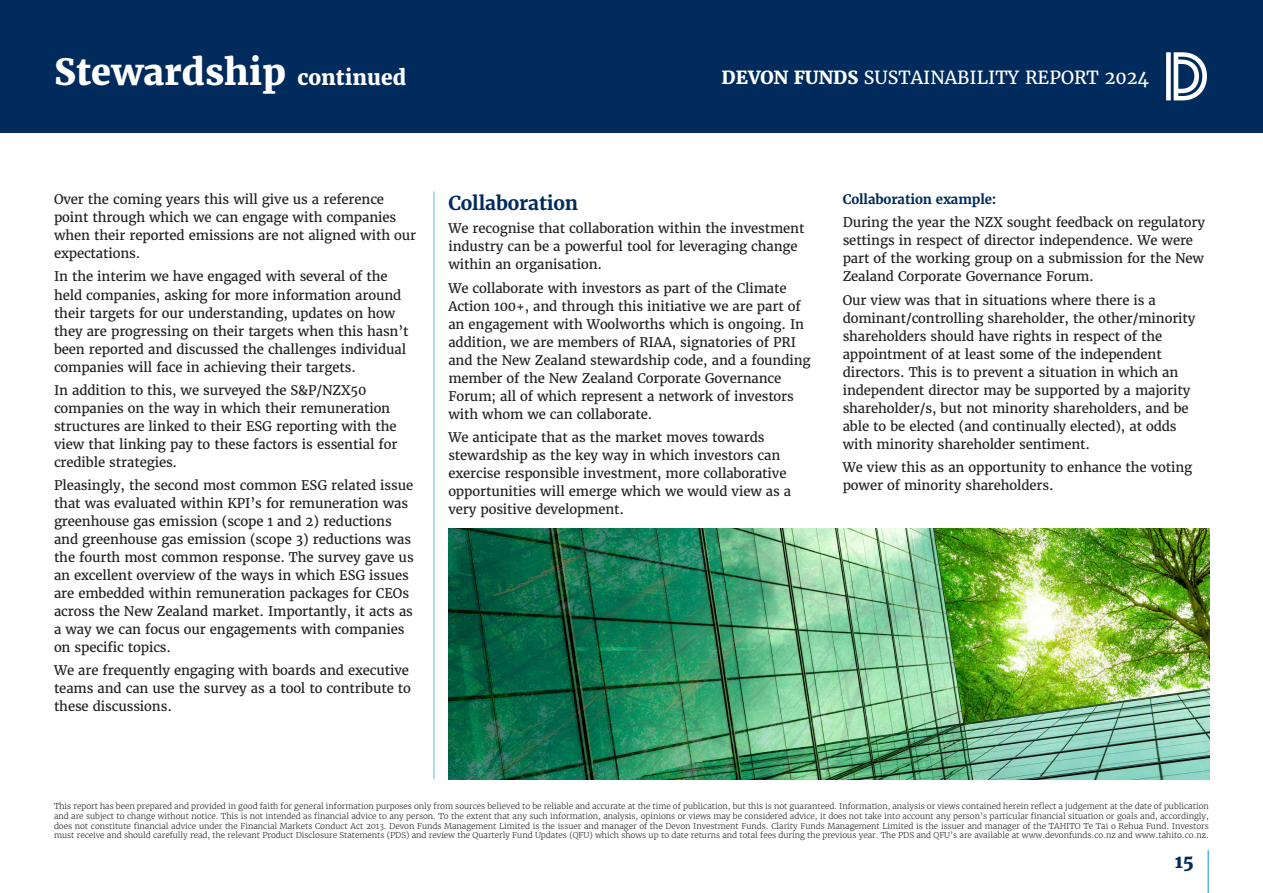
<style>
.page{position:relative;width:1263px;height:893px;background:#fff}
.page>*{position:absolute;margin:0;border:0;box-sizing:border-box;transform-origin:0 0}
.t1{font:800 36px "Merriweather";color:#fff}
.Blue_Sub_Heading_1{font:700 19.2px "Merriweather";letter-spacing:-.01em;color:#002b5c}
.t2{font:18px "Merriweather";color:#fff}
.t3{font:800 18px "Merriweather";color:#002b5c}
.t4{font:13.2px/18px "Merriweather";letter-spacing:-.01em;color:#231f20}
.t5{font:700 13.2px "Merriweather";letter-spacing:-.01em;color:#002b5c}
.t6{font:300 8.1px/9.8px "Merriweather";letter-spacing:-.005em;color:#231f20;text-align:justify}
.s1{font-size:21px}
.s2{font-weight:800}
</style>
<div class="page">
<div style="left:0;top:0;width:1263px;height:132px;background:#002b5c"></div>
<svg style="left:1166px;top:52px;width:41px;height:48px"></svg>
<hr style="left:1207px;top:850px;width:2px;height:43px;background:#56b7e7">
<img style="left:448px;top:528px;width:762px;height:251px">
<hr style="left:434px;top:191px;width:1px;height:588px;background:#56b7e7">
<p class="t1" style="left:54px;top:49px;width:354px">Stewardship <span class="s1">continued</span></p>
<h3 class="t2" style="left:722px;top:66px;width:429px"><span class="s2">DEVON FUNDS</span> SUSTAINABILITY REPORT 2024</h3>
<p class="t4" style="left:54px;top:191px;width:364px">Over the coming years this will give us a reference point through which we can engage with companies when their reported emissions are not aligned with our expectations.</p>
<p class="t4" style="left:54px;top:268px;width:356px">In the interim we have engaged with several of the held companies, asking for more information around their targets for our understanding, updates on how they are progressing on their targets when this hasn’t been reported and discussed the challenges individual companies will face in achieving their targets.</p>
<p class="t4" style="left:54px;top:381px;width:345px">In addition to this, we surveyed the S&amp;P/NZX50 companies on the way in which their remuneration structures are linked to their ESG reporting with the view that linking pay to these factors is essential for credible strategies.</p>
<p class="t4" style="left:54px;top:476px;width:361px">Pleasingly, the second most common ESG related issue that was evaluated within KPI’s for remuneration was greenhouse gas emission (scope 1 and 2) reductions and greenhouse gas emission (scope 3) reductions was the fourth most common response. The survey gave us an excellent overview of the ways in which ESG issues are embedded within remuneration packages for CEOs across the New Zealand market. Importantly, it acts as a way we can focus our engagements with companies on specific topics.</p>
<p class="t4" style="left:54px;top:661px;width:358px">We are frequently engaging with boards and executive teams and can use the survey as a tool to contribute to these discussions.</p>
<p class="Blue_Sub_Heading_1" style="left:448px;top:191px;width:131px">Collaboration</p>
<p class="t4" style="left:448px;top:220px;width:358px">We recognise that collaboration within the investment industry can be a powerful tool for leveraging change within an organisation.</p>
<p class="t4" style="left:448px;top:279px;width:364px">We collaborate with investors as part of the Climate Action 100+, and through this initiative we are part of an engagement with Woolworths which is ongoing. In addition, we are members of RIAA, signatories of PRI and the New Zealand stewardship code, and a founding member of the New Zealand Corporate Governance Forum; all of which represent a network of investors with whom we can collaborate.</p>
<p class="t4" style="left:448px;top:428px;width:344px">We anticipate that as the market moves towards stewardship as the key way in which investors can exercise responsible investment, more collaborative opportunities will emerge which we would view as a very positive development.</p>
<p class="t5" style="left:843px;top:191px;width:155px">Collaboration example:</p>
<p class="t4" style="left:843px;top:214px;width:364px">During the year the NZX sought feedback on regulatory settings in respect of director independence. We were part of the working group on a submission for the New Zealand Corporate Governance Forum.</p>
<p class="t4" style="left:843px;top:291px;width:354px">Our view was that in situations where there is a dominant/controlling shareholder, the other/minority shareholders should have rights in respect of the appointment of at least some of the independent directors. This is to prevent a situation in which an independent director may be supported by a majority shareholder/s, but not minority shareholders, and be able to be elected (and continually elected), at odds with minority shareholder sentiment.</p>
<p class="t4" style="left:843px;top:458px;width:351px">We view this as an opportunity to enhance the voting power of minority shareholders.</p>
<p class="t6" style="left:54px;top:801px;width:1156px">This report has been prepared and provided in good faith for general information purposes only from sources believed to be reliable and accurate at the time of publication, but this is not guaranteed. Information, analysis or views contained herein reflect a judgement at the date of publication and are subject to change without notice. This is not intended as financial advice to any person. To the extent that any such information, analysis, opinions or views may be considered advice, it does not take into account any person’s particular financial situation or goals and, accordingly, does not constitute financial advice under the Financial Markets Conduct Act 2013. Devon Funds Management Limited is the issuer and manager of the Devon Investment Funds. Clarity Funds Management Limited is the issuer and manager of the TAHITO Te Tai o Rehua Fund. Investors must receive and should carefully read, the relevant Product Disclosure Statements (PDS) and review the Quarterly Fund Updates (QFU) which shows up to date returns and total fees during the previous year. The PDS and QFU’s are available at www.devonfunds.co.nz and www.tahito.co.nz.</p>
<h3 class="t3" style="left:1175px;top:850px;width:21px">15</h3>
</div>
